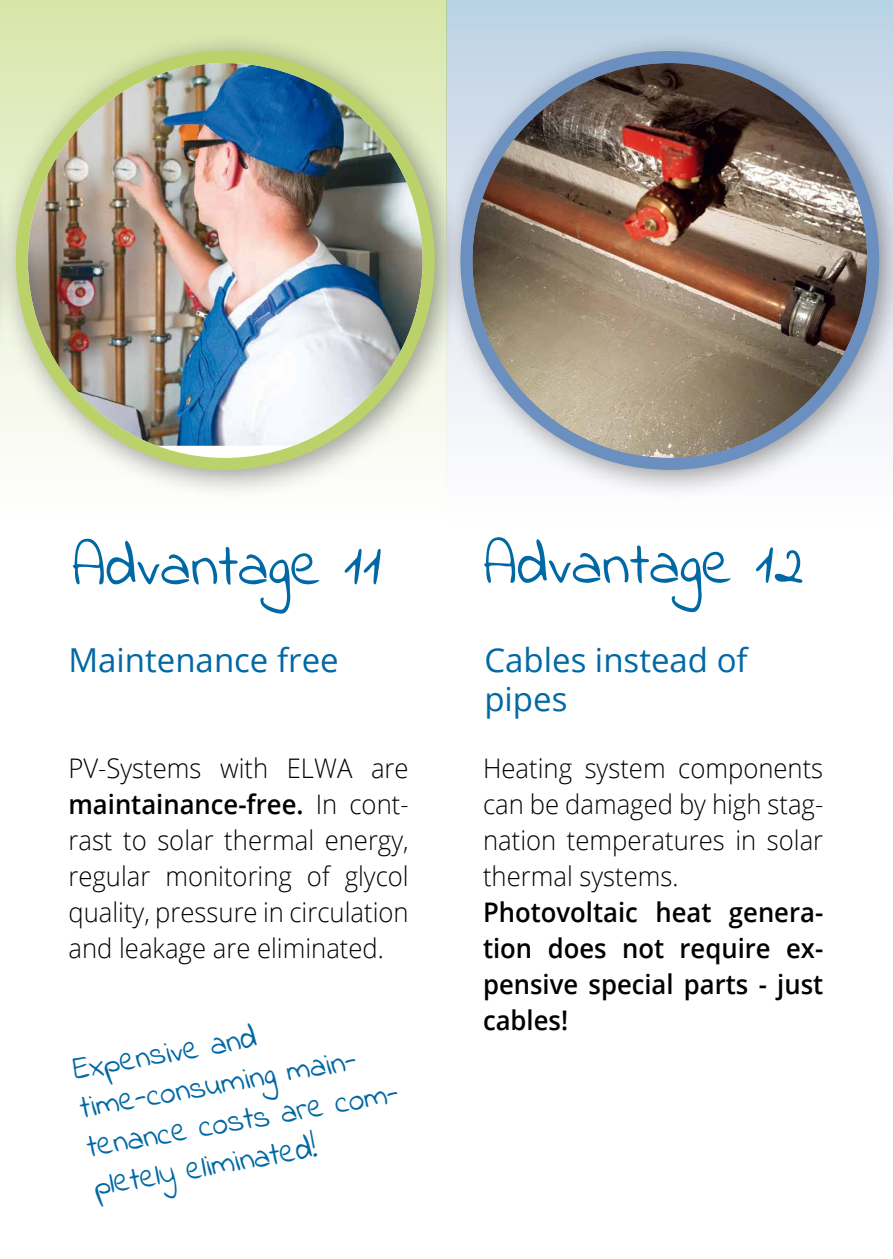
<style>
.page{position:relative;width:893px;height:1259px;background:#fff}
.page>*{position:absolute;margin:0;border:0;box-sizing:border-box;transform-origin:0 0}
.t1{font:60px "Indie Flower";color:#0068a5}
.t2{font:33px/39.6px "Indie Flower";color:#0068a5;scale:.95 1}
.t3{font:33px/39.6px "Open Sans";color:#0068a5}
.t4{font:300 27px/36px "Open Sans";color:#000;text-align:justify;scale:.95 1}
.t5{font:600 27px/36px "Open Sans";color:#000;text-align:justify;scale:.95 1}
.s1{font-weight:600}
</style>
<div class="page">
<div style="left:446px;top:0;width:447px;height:31px;background:#bcd4e5"></div>
<div style="left:0;top:0;width:446px;height:31px;background:#d8e7ab"></div>
<div style="left:440px;top:31px;width:453px;height:469px;background:#000;opacity:.4"></div>
<img style="left:472px;top:63px;width:395px;height:395px;border-radius:197px">
<div style="left:460px;top:51px;width:419px;height:419px;border:12px solid #6b8fbe;border-radius:50%"></div>
<div style="left:0;top:31px;width:465px;height:469px;background:#000;opacity:.4"></div>
<img style="left:28px;top:63px;width:395px;height:383px">
<div style="left:16px;top:51px;width:419px;height:419px;border:12px solid #bbd26a;border-radius:50%"></div>
<h1 class="t1" style="left:72px;top:526px;width:312px">Advantage 11</h1>
<h1 class="t1" style="left:483px;top:524px;width:322px">Advantage 12</h1>
<p class="t3" style="left:68px;top:639px;width:272px">Maintenance free</p>
<p class="t3" style="left:484px;top:639px;width:265px">Cables instead of pipes</p>
<p class="t4" style="left:68px;top:749px;width:360px">PV-Systems with ELWA are <span class="s1">maintainance-free.</span> In cont&shy;rast to solar thermal energy, regular monitoring of glycol quality, pressure in circulation and leakage are eliminated.</p>
<p class="t4" style="left:483px;top:749px;width:360px">Heating system components can be damaged by high stag&shy;nation temperatures in solar thermal systems.</p>
<p class="t5" style="left:483px;top:893px;width:360px">Photovoltaic heat genera&shy;tion does not require ex&shy;pensive special parts - just cables!</p>
<p class="t2" style="left:70px;top:1051px;width:339px;rotate:-10deg">Expensive and time-consuming main&shy;tenance costs are com&shy;pletely eliminated!</p>
</div>
